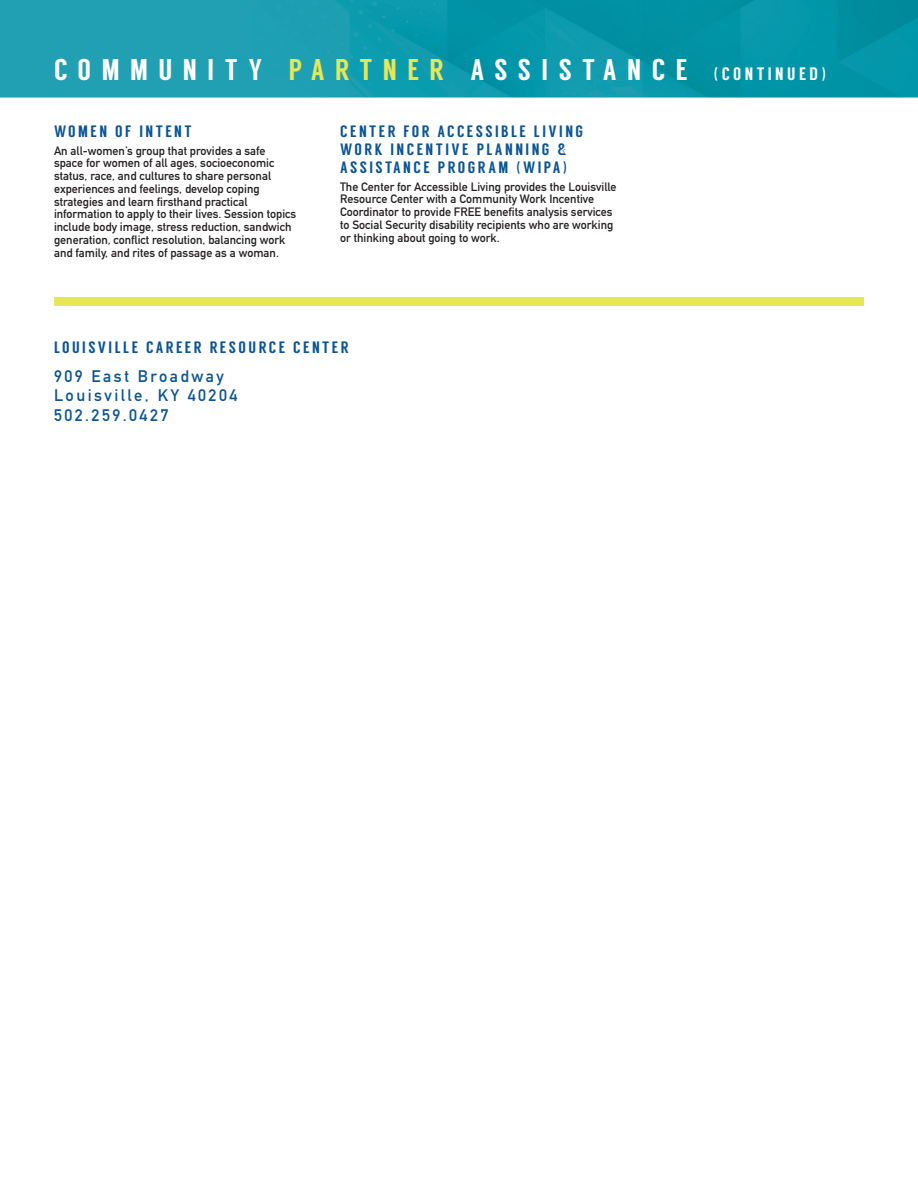
<style>
.page{position:relative;width:918px;height:1188px;background:#fff}
.page>*{position:absolute;margin:0;border:0;box-sizing:border-box;transform-origin:0 0}
.t1{font:30px "Langdon";letter-spacing:.35em;color:#fff}
.t2{font:16.5px/18px "Langdon";letter-spacing:.15em;color:#0b5595}
.t3{font:16.5px "DIN Mittelschrift Std";letter-spacing:.15em;color:#0b5595}
.t4{font:12px/12.8px "DIN Mittelschrift";color:#231f20}
.s1{color:#e6e756}
.s2{font-size:18px}
</style>
<div class="page">
<img style="left:0;top:0;width:918px;height:98px">
<div style="left:54px;top:297px;width:810px;height:9px;background:#e6e756"></div>
<p class="t1" style="left:54px;top:52px;width:773px">COMMUNITY <span class="s1">PARTNER</span> ASSISTANCE <span class="s2">(CONTINUED)</span></p>
<p class="t2" style="left:54px;top:122px;width:139px">WOMEN OF INTENT</p>
<p class="t4" style="left:54px;top:144px;width:244px">An all-women’s group that provides a safe space for women of all ages, socioeconomic status, race, and cultures to share personal experiences and feelings, develop coping strategies and learn firsthand practical information to apply to their lives. Session topics include body image, stress reduction, sandwich generation, conflict resolution, balancing work and family, and rites of passage as a woman.</p>
<p class="t2" style="left:340px;top:122px;width:244px">CENTER FOR ACCESSIBLE LIVING<br>WORK INCENTIVE PLANNING &amp;<br>ASSISTANCE PROGRAM (WIPA)</p>
<p class="t4" style="left:340px;top:180px;width:278px">The Center for Accessible Living provides the Louisville Resource Center with a Community Work Incentive Coordinator to provide FREE benefits analysis services to Social Security disability recipients who are working or thinking about going to work.</p>
<p class="t2" style="left:54px;top:338px;width:296px">LOUISVILLE CAREER RESOURCE CENTER</p>
<p class="t3" style="left:54px;top:366px;width:171px">909 East Broadway</p>
<p class="t3" style="left:54px;top:386px;width:185px">Louisville, KY 40204</p>
<p class="t3" style="left:54px;top:406px;width:116px">502.259.0427</p>
</div>
